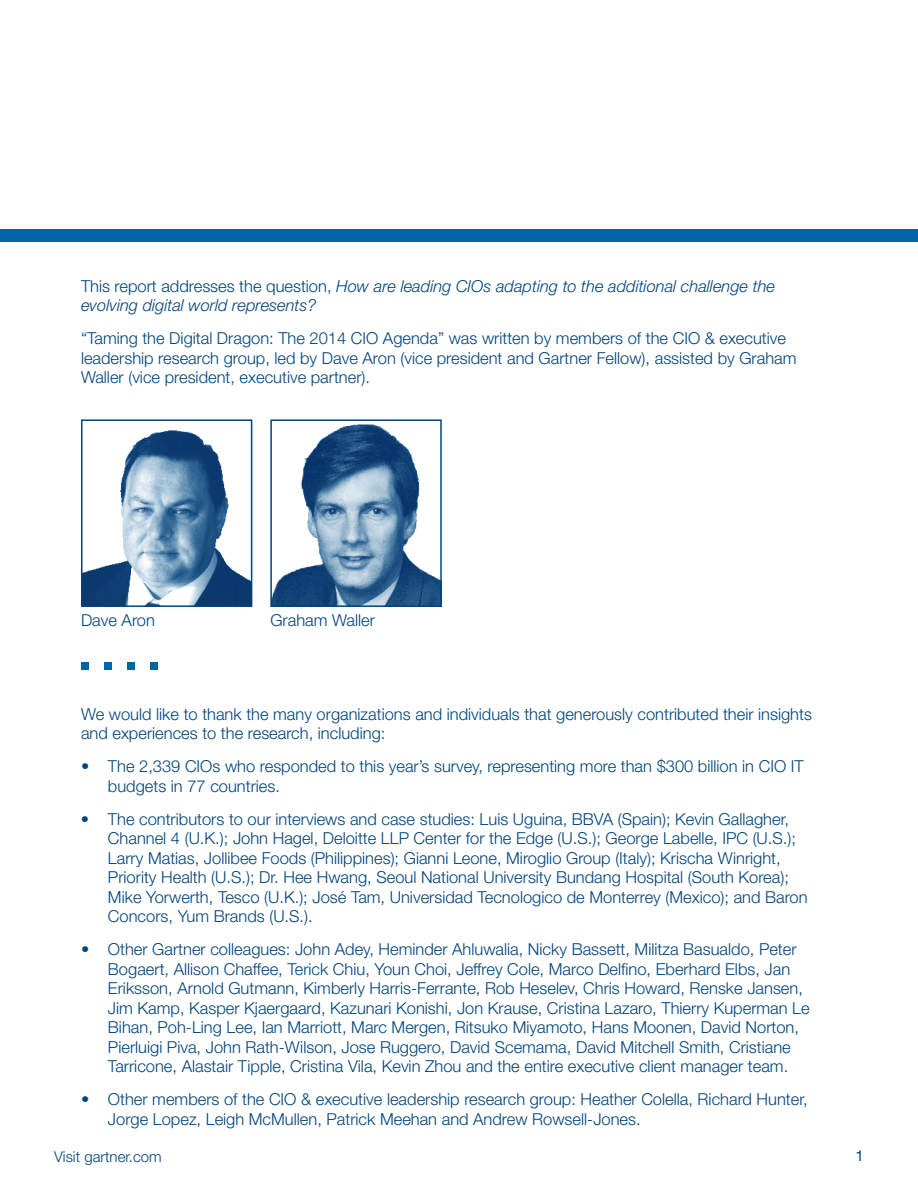
<style>
.page{position:relative;width:918px;height:1188px;background:#fff}
.page>*{position:absolute;margin:0;border:0;box-sizing:border-box;transform-origin:0 0}
.t1{font:300 16.5px/19.5px "Helvetica Neue LT";color:#00447c}
.t2{font:italic 300 16.5px/19.5px "Helvetica Neue LT";color:#00447c}
.t3{font:300 15px "Helvetica Neue LT";color:#00447c}
.t4{font:15px "Helvetica Neue LT";color:#00447c}
.s1{font-style:normal}
</style>
<div class="page">
<div style="left:0;top:230px;width:918px;height:12px;background:#0065a4"></div>
<div style="left:81px;top:662px;width:8px;height:7px;background:#0065a4"></div>
<div style="left:104px;top:662px;width:7px;height:7px;background:#0065a4"></div>
<div style="left:127px;top:662px;width:7px;height:7px;background:#0065a4"></div>
<div style="left:150px;top:662px;width:7px;height:7px;background:#0065a4"></div>
<img style="left:84px;top:430px;width:165px;height:174px">
<div style="left:81px;top:419px;width:171px;height:188px;border:2px solid #00447c"></div>
<img style="left:273px;top:424px;width:166px;height:180px">
<div style="left:270px;top:419px;width:172px;height:188px;border:2px solid #00447c"></div>
<p class="t2" style="left:81px;top:276px;width:696px"><span class="s1">This report addresses the question,</span> How are leading CIOs adapting to the additional challenge the evolving digital world represents?</p>
<p class="t1" style="left:81px;top:329px;width:717px">“Taming the Digital Dragon: The 2014 CIO Agenda” was written by members of the CIO &amp; executive leadership research group, led by Dave Aron (vice president and Gartner Fellow), assisted by Graham<br>Waller (vice president, executive partner).</p>
<p class="t1" style="left:81px;top:610px;width:75px">Dave Aron</p>
<p class="t1" style="left:270px;top:610px;width:106px">Graham Waller</p>
<p class="t1" style="left:81px;top:704px;width:732px">We would like to thank the many organizations and individuals that generously contributed their insights and experiences to the research, including:</p>
<p class="t1" style="left:108px;top:756px;width:697px;text-indent:-27px">• The 2,339 CIOs who responded to this year’s survey, representing more than $300 billion in CIO IT budgets in 77 countries.</p>
<p class="t1" style="left:108px;top:809px;width:701px;text-indent:-27px">• The contributors to our interviews and case studies: Luis Uguina, BBVA (Spain); Kevin Gallagher, Channel 4 (U.K.); John Hagel, Deloitte LLP Center for the Edge (U.S.); George Labelle, IPC (U.S.); Larry Matias, Jollibee Foods (Philippines); Gianni Leone, Miroglio Group (Italy); Krischa Winright, Priority Health (U.S.); Dr. Hee Hwang, Seoul National University Bundang Hospital (South Korea); Mike Yorwerth, Tesco (U.K.); José Tam, Universidad Tecnologico de Monterrey (Mexico); and Baron Concors, Yum Brands (U.S.).</p>
<p class="t1" style="left:108px;top:939px;width:703px;text-indent:-27px">• Other Gartner colleagues: John Adey, Heminder Ahluwalia, Nicky Bassett, Militza Basualdo, Peter Bogaert, Allison Chaffee, Terick Chiu, Youn Choi, Jeffrey Cole, Marco Delfino, Eberhard Elbs, Jan Eriksson, Arnold Gutmann, Kimberly Harris-Ferrante, Rob Heselev, Chris Howard, Renske Jansen, Jim Kamp, Kasper Kjaergaard, Kazunari Konishi, Jon Krause, Cristina Lazaro, Thierry Kuperman Le Bihan, Poh-Ling Lee, Ian Marriott, Marc Mergen, Ritsuko Miyamoto, Hans Moonen, David Norton, Pierluigi Piva, John Rath-Wilson, Jose Ruggero, David Scemama, David Mitchell Smith, Cristiane Tarricone, Alastair Tipple, Cristina Vila, Kevin Zhou and the entire executive client manager team.</p>
<p class="t1" style="left:108px;top:1089px;width:701px;text-indent:-27px">• Other members of the CIO &amp; executive leadership research group: Heather Colella, Richard Hunter,<br>Jorge Lopez, Leigh McMullen, Patrick Meehan and Andrew Rowsell-Jones.</p>
<p class="t3" style="left:54px;top:1148px;width:109px">Visit gartner.com</p>
<p class="t4" style="left:856px;top:1147px;width:10px">1</p>
</div>
